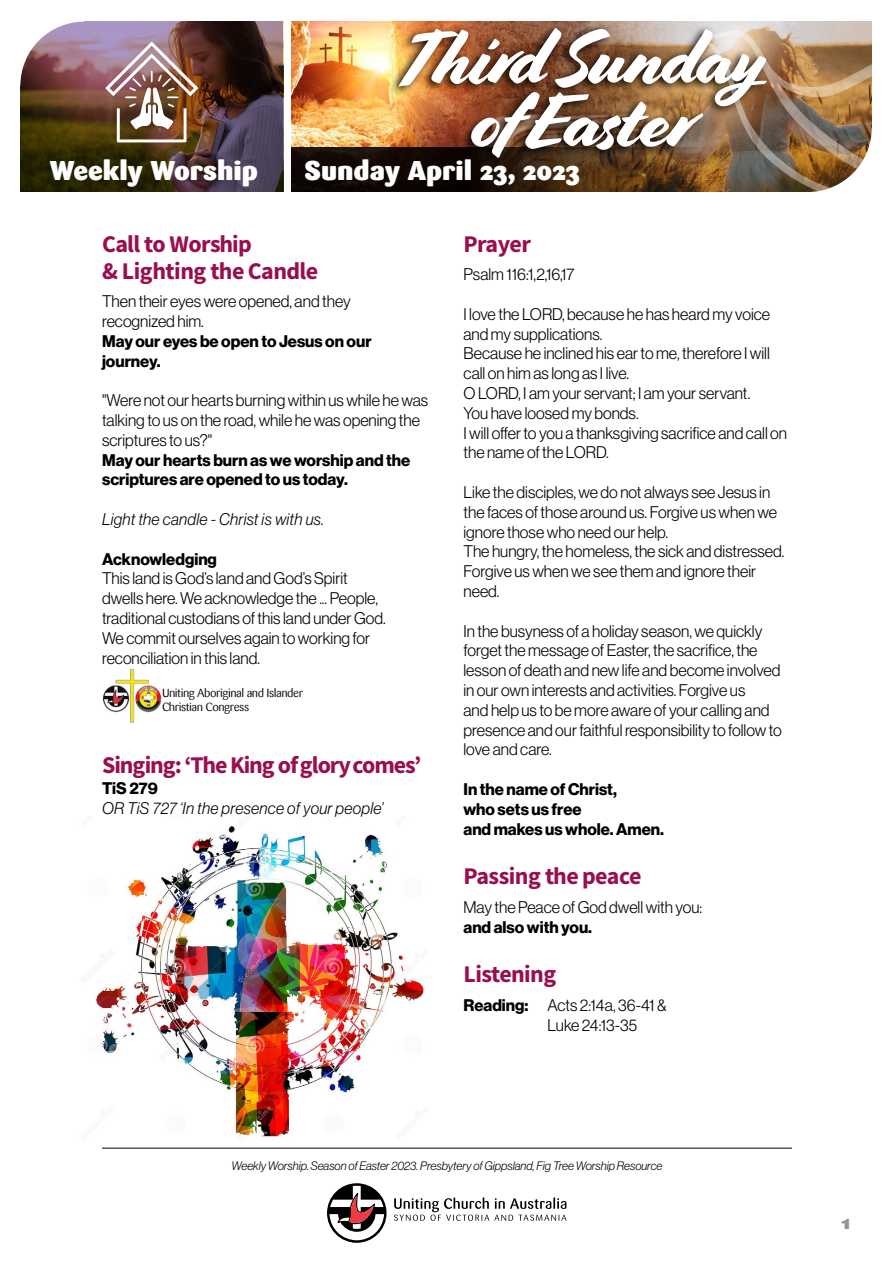
<style>
.page{position:relative;width:893px;height:1263px;background:#fff}
.page>*{position:absolute;margin:0;border:0;box-sizing:border-box;transform-origin:0 0}
.t1{font:76.5px/63px "Cortado";letter-spacing:-.015em;color:#fff;text-align:center}
.t2{font:900 27px "Sari";color:#fff}
.t3{font:24px/27px "Source Sans Variable";letter-spacing:-.03em;color:#9b0e4e}
.t4{font:900 19.5px "Sari";color:#939598}
.t5{font:16.5px/19.8px "N Haas Grotesk DS Pro 45 Lt";color:#000}
.t6{font:16.5px/19.8px "N Haas Grotesk DS Pro 75 Bd";color:#000}
.t7{font:16.5px "N Haas Grotesk DS Pro 46 Lt It";letter-spacing:.02em;color:#000}
.t8{font:12px "N Haas Grotesk DS Pro 46 Lt It";color:#000}
.t9{font:11.7px/14.1px "Sari";letter-spacing:-.04em;color:#000}
.s1{font-family:"N Haas Grotesk DS Pro 75 Bd"}
</style>
<div class="page">
<svg style="left:394px;top:1197px;width:172px;height:24px"></svg>
<svg style="left:327px;top:1183px;width:60px;height:60px"></svg>
<hr style="left:102px;top:1148px;width:690px;height:1px;background:#000">
<img style="left:292px;top:21px;width:407px;height:127px">
<img style="left:20px;top:21px;width:263px;height:171px">
<img style="left:105px;top:42px;width:93px;height:100px">
<svg style="left:20px;top:21px;width:64px;height:64px"></svg>
<svg style="left:292px;top:148px;width:407px;height:44px;background:#271709"></svg>
<div style="left:387px;top:23px;width:384px;height:145px;background:#000;opacity:.91"></div>
<img style="left:699px;top:21px;width:173px;height:171px">
<img style="left:88px;top:817px;width:339px;height:321px">
<img style="left:102px;top:669px;width:60px;height:54px">
<h1 class="t1" style="left:395px;top:28px;width:375px">Third Sunday of Easter</h1>
<h2 class="t2" style="left:50px;top:154px;width:210px">Weekly Worship</h2>
<h2 class="t2" style="left:304px;top:154px;width:277px">Sunday April 23, 2023</h2>
<h3 class="t3" style="left:102px;top:231px;width:218px">Call to Worship<br>&amp; Lighting the Candle</h3>
<p class="t5" style="left:102px;top:291px;width:250px">Then their eyes were opened, and they recognized him.</p>
<p class="t6" style="left:102px;top:331px;width:271px">May our eyes be open to Jesus on our journey.</p>
<p class="t5" style="left:102px;top:390px;width:328px">"Were not our hearts burning within us while he was talking to us on the road, while he was opening the scriptures to us?"</p>
<p class="t6" style="left:102px;top:450px;width:310px">May our hearts burn as we worship and the scriptures are opened to us today.</p>
<p class="t7" style="left:102px;top:510px;width:223px">Light the candle - Christ is with us.</p>
<p class="t6" style="left:102px;top:549px;width:116px">Acknowledging</p>
<p class="t5" style="left:102px;top:569px;width:285px">This land is God’s land and God’s Spirit dwells here. We acknowledge the ... People, traditional custodians of this land under God.<br>We commit ourselves again to working for reconciliation in this land.</p>
<p class="t9" style="left:162px;top:686px;width:143px">Uniting Aboriginal and Islander<br>Christian Congress</p>
<h3 class="t3" style="left:102px;top:752px;width:321px">Singing: ‘The King of glory comes’</h3>
<p class="t6" style="left:102px;top:779px;width:57px">TiS 279</p>
<p class="t7" style="left:102px;top:799px;width:283px">OR TiS 727 ‘In the presence of your people’</p>
<h3 class="t3" style="left:463px;top:231px;width:69px">Prayer</h3>
<p class="t5" style="left:463px;top:264px;width:113px">Psalm 116:1,2,16,17</p>
<p class="t5" style="left:463px;top:304px;width:325px">I love the LORD, because he has heard my voice and my supplications.<br>Because he inclined his ear to me, therefore I will call on him as long as I live.<br>O LORD, I am your servant; I am your servant.<br>You have loosed my bonds.<br>I will offer to you a thanksgiving sacrifice and call on the name of the LORD.</p>
<p class="t5" style="left:463px;top:482px;width:322px">Like the disciples, we do not always see Jesus in the faces of those around us. Forgive us when we ignore those who need our help.<br>The hungry, the homeless, the sick and distressed.<br>Forgive us when we see them and ignore their need.</p>
<p class="t5" style="left:463px;top:621px;width:320px">In the busyness of a holiday season, we quickly forget the message of Easter, the sacrifice, the lesson of death and new life and become involved in our own interests and activities. Forgive us<br>and help us to be more aware of your calling and presence and our faithful responsibility to follow to love and care.</p>
<p class="t6" style="left:463px;top:780px;width:202px">In the name of Christ,<br>who sets us free<br>and makes us whole. Amen.</p>
<h3 class="t3" style="left:463px;top:863px;width:179px">Passing the peace</h3>
<p class="t5" style="left:463px;top:897px;width:240px">May the Peace of God dwell with you:</p>
<p class="t6" style="left:463px;top:917px;width:130px">and also with you.</p>
<h3 class="t3" style="left:463px;top:961px;width:94px">Listening</h3>
<p class="t5" style="left:547px;top:995px;width:120px;text-indent:-84px"><span class="s1">Reading:</span> Acts 2:14a, 36-41 &amp;<br>Luke 24:13-35</p>
<p class="t8" style="left:232px;top:1159px;width:432px">Weekly Worship. Season of Easter 2023. Presbytery of Gippsland, Fig Tree Worship Resource</p>
<p class="t4" style="left:842px;top:1210px;width:10px">1</p>
</div>
